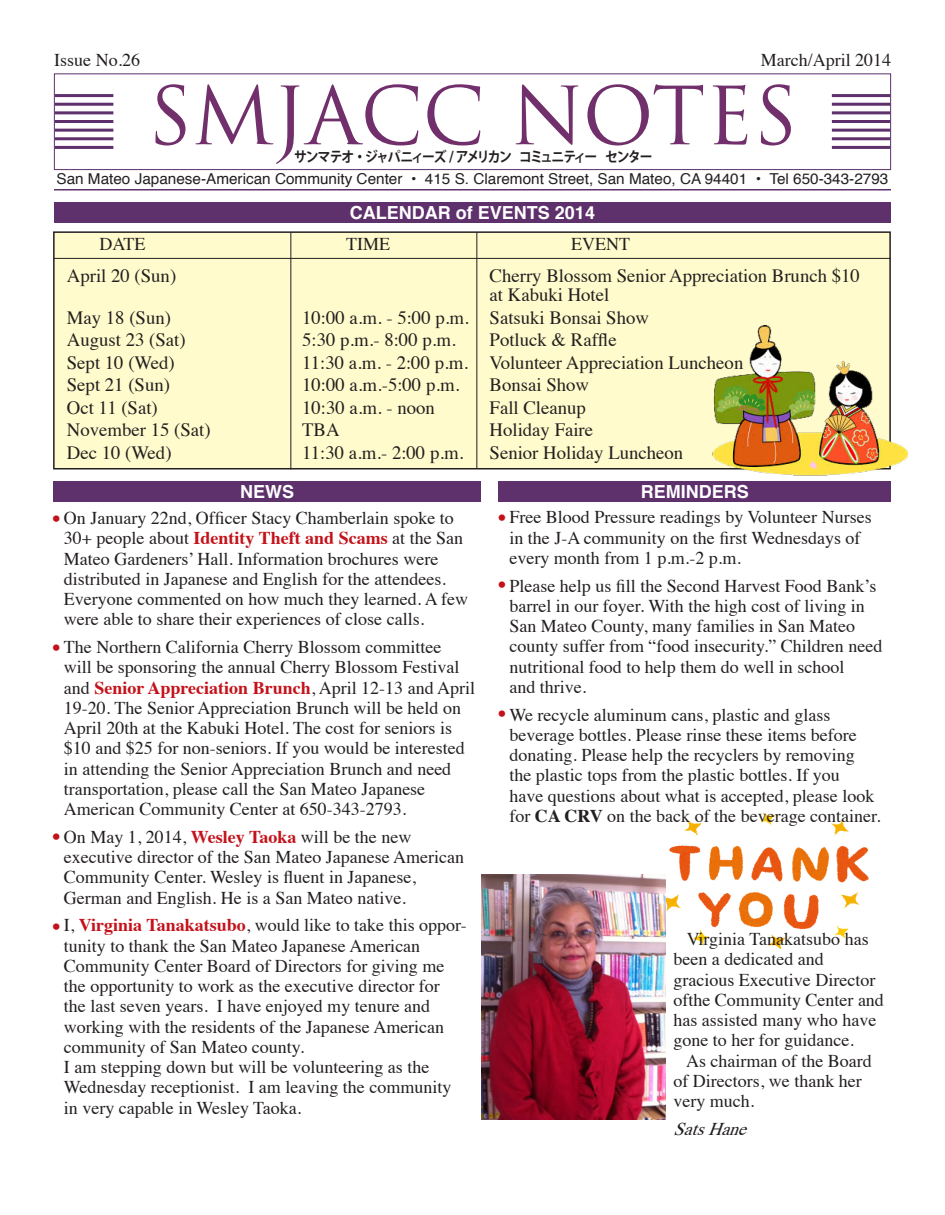
<style>
.page{position:relative;width:945px;height:1215px;background:#fff}
.page>*{position:absolute;margin:0;border:0;box-sizing:border-box;transform-origin:0 0}
.t1{font:78px "Trajan Pro";color:#712f6b}
.t2{font:22.5px "Times";color:#c4121a}
.t3{font:18.75px "Times";color:#231f20}
.t4{font:18px/20.2px "Times";color:#231f20}
.t5{font:700 18px "Helvetica";color:#fff}
.t6{font:italic 18px "Times";color:#231f20}
.t7{font:15px "Helvetica";color:#231f20}
.t8{font:700 14.25px "Koz Go Pro";letter-spacing:-.12em;color:#231f20;scale:.9 1}
.s1{font-weight:700;color:#c4121a}
.s2{font-weight:700}
</style>
<div class="page">
<img style="left:666px;top:812px;width:203px;height:136px">
<svg style="left:54px;top:73px;width:837px;height:97px"></svg>
<hr style="left:55px;top:120px;width:58px;height:3px;background:#5e316c">
<hr style="left:55px;top:129px;width:58px;height:3px;background:#5e316c">
<hr style="left:55px;top:137px;width:58px;height:3px;background:#5e316c">
<hr style="left:55px;top:146px;width:58px;height:3px;background:#5e316c">
<hr style="left:55px;top:111px;width:58px;height:3px;background:#5e316c">
<hr style="left:55px;top:103px;width:58px;height:3px;background:#5e316c">
<hr style="left:55px;top:94px;width:58px;height:3px;background:#5e316c">
<hr style="left:832px;top:120px;width:58px;height:3px;background:#5e316c">
<hr style="left:832px;top:129px;width:58px;height:3px;background:#5e316c">
<hr style="left:832px;top:137px;width:58px;height:3px;background:#5e316c">
<hr style="left:832px;top:146px;width:58px;height:3px;background:#5e316c">
<hr style="left:832px;top:111px;width:58px;height:3px;background:#5e316c">
<hr style="left:832px;top:103px;width:58px;height:3px;background:#5e316c">
<hr style="left:832px;top:94px;width:58px;height:3px;background:#5e316c">
<div style="left:53px;top:231px;width:838px;height:239px;background:#fffbcc"></div>
<hr style="left:54px;top:258px;width:837px;height:1px;background:#231f20">
<hr style="left:290px;top:232px;width:1px;height:238px;background:#231f20">
<hr style="left:476px;top:232px;width:1px;height:237px;background:#231f20">
<div style="left:54px;top:202px;width:837px;height:21px;background:#5e316c"></div>
<hr style="left:54px;top:189px;width:837px;height:1px;background:#5e316c">
<div style="left:499px;top:482px;width:392px;height:20px;background:#5e316c"></div>
<img style="left:482px;top:874px;width:184px;height:246px">
<div style="left:53px;top:481px;width:428px;height:21px;background:#5e316c"></div>
<img style="left:711px;top:323px;width:197px;height:153px">
<p class="t4" style="left:54px;top:48px;width:87px">Issue No.26</p>
<p class="t4" style="left:761px;top:48px;width:132px">March/April 2014</p>
<p class="t1" style="left:148px;top:66px;width:651px">SMJACC NOTES</p>
<p class="t8" style="left:294px;top:147px;width:400px">サンマテオ ・ ジャパニィーズ / アメリカン コミュニティー センター</p>
<p class="t7" style="left:57px;top:167px;width:833px">San Mateo Japanese-American Community Center • 415 S. Claremont Street, San Mateo, CA 94401 • Tel 650-343-2793</p>
<p class="t5" style="left:350px;top:198px;width:247px">CALENDAR of EVENTS 2014</p>
<p class="t4" style="left:100px;top:232px;width:47px">DATE</p>
<p class="t4" style="left:346px;top:232px;width:45px">TIME</p>
<p class="t4" style="left:571px;top:232px;width:60px">EVENT</p>
<p class="t3" style="left:67px;top:258px;width:111px">April 20 (Sun)</p>
<p class="t3" style="left:490px;top:258px;width:372px">Cherry Blossom Senior Appreciation Brunch $10</p>
<p class="t3" style="left:490px;top:277px;width:121px">at Kabuki Hotel</p>
<p class="t3" style="left:67px;top:300px;width:106px">May 18 (Sun)</p>
<p class="t3" style="left:302px;top:300px;width:348px">10:00 a.m. - 5:00 p.m. Satsuki Bonsai Show</p>
<p class="t3" style="left:67px;top:322px;width:120px">August 23 (Sat)</p>
<p class="t3" style="left:302px;top:322px;width:155px">5:30 p.m.- 8:00 p.m.</p>
<p class="t3" style="left:490px;top:322px;width:129px">Potluck &amp; Raffle</p>
<p class="t3" style="left:67px;top:345px;width:109px">Sept 10 (Wed)</p>
<p class="t3" style="left:302px;top:345px;width:443px">11:30 a.m. - 2:00 p.m. Volunteer Appreciation Luncheon</p>
<p class="t3" style="left:67px;top:367px;width:105px">Sept 21 (Sun)</p>
<p class="t3" style="left:302px;top:367px;width:159px">10:00 a.m.-5:00 p.m.</p>
<p class="t3" style="left:490px;top:367px;width:101px">Bonsai Show</p>
<p class="t3" style="left:67px;top:390px;width:92px">Oct 11 (Sat)</p>
<p class="t3" style="left:302px;top:390px;width:134px">10:30 a.m. - noon</p>
<p class="t3" style="left:490px;top:390px;width:98px">Fall Cleanup</p>
<p class="t3" style="left:67px;top:412px;width:145px">November 15 (Sat)</p>
<p class="t3" style="left:302px;top:412px;width:39px">TBA</p>
<p class="t3" style="left:490px;top:412px;width:105px">Holiday Faire</p>
<p class="t3" style="left:67px;top:435px;width:106px">Dec 10 (Wed)</p>
<p class="t3" style="left:302px;top:435px;width:163px">11:30 a.m.- 2:00 p.m.</p>
<p class="t3" style="left:490px;top:435px;width:195px">Senior Holiday Luncheon</p>
<p class="t5" style="left:240px;top:477px;width:55px">NEWS</p>
<p class="t4" style="left:64px;top:506px;width:401px">On January 22nd, Officer Stacy Chamberlain spoke to<br>30+ people about <span class="s1">Identity Theft and Scams</span> at the San<br>Mateo Gardeners’ Hall. Information brochures were</p>
<p class="t4" style="left:64px;top:567px;width:406px">distributed in Japanese and English for the attendees.<br>Everyone commented on how much they learned. A few were able to share their experiences of close calls.</p>
<p class="t4" style="left:64px;top:635px;width:379px">The Northern California Cherry Blossom committee</p>
<p class="t4" style="left:64px;top:656px;width:413px">will be sponsoring the annual Cherry Blossom Festival and <span class="s1">Senior Appreciation Brunch</span>, April 12-13 and April 19-20. The Senior Appreciation Brunch will be held on April 20th at the Kabuki Hotel. The cost for seniors is $10 and $25 for non-seniors. If you would be interested in attending the Senior Appreciation Brunch and need transportation, please call the San Mateo Japanese</p>
<p class="t4" style="left:64px;top:797px;width:344px">American Community Center at 650-343-2793.</p>
<p class="t4" style="left:64px;top:825px;width:349px">On May 1, 2014, <span class="s1">Wesley Taoka</span> will be the new</p>
<p class="t4" style="left:64px;top:845px;width:402px">executive director of the San Mateo Japanese American</p>
<p class="t4" style="left:64px;top:866px;width:354px">Community Center. Wesley is fluent in Japanese,</p>
<p class="t4" style="left:64px;top:886px;width:343px">German and English. He is a San Mateo native.</p>
<p class="t4" style="left:64px;top:914px;width:405px">I, <span class="s1">Virginia Tanakatsubo</span>, would like to take this oppor&shy;tunity to thank the San Mateo Japanese American</p>
<p class="t4" style="left:64px;top:954px;width:382px">Community Center Board of Directors for giving me</p>
<p class="t4" style="left:64px;top:974px;width:377px">the opportunity to work as the executive director for</p>
<p class="t4" style="left:64px;top:995px;width:368px">the last seven years. I have enjoyed my tenure and</p>
<p class="t4" style="left:64px;top:1015px;width:382px">working with the residents of the Japanese American community of San Mateo county.</p>
<p class="t4" style="left:64px;top:1055px;width:389px">I am stepping down but will be volunteering as the<br>Wednesday receptionist. I am leaving the community</p>
<p class="t4" style="left:64px;top:1096px;width:239px">in very capable in Wesley Taoka.</p>
<p class="t2" style="left:53px;top:497px;width:9px">•</p>
<p class="t2" style="left:53px;top:626px;width:9px">•</p>
<p class="t2" style="left:53px;top:815px;width:9px">•</p>
<p class="t2" style="left:53px;top:905px;width:9px">•</p>
<p class="t5" style="left:641px;top:477px;width:109px">REMINDERS</p>
<p class="t4" style="left:509px;top:506px;width:364px">Free Blood Pressure readings by Volunteer Nurses</p>
<p class="t4" style="left:509px;top:526px;width:353px">in the J-A community on the first Wednesdays of every month from 1 p.m.-2 p.m.</p>
<p class="t4" style="left:509px;top:574px;width:374px">Please help us fill the Second Harvest Food Bank’s barrel in our foyer. With the high cost of living in San Mateo County, many families in San Mateo county suffer from “food insecurity.” Children need nutritional food to help them do well in school</p>
<p class="t4" style="left:509px;top:675px;width:78px">and thrive.</p>
<p class="t4" style="left:509px;top:703px;width:322px">We recycle aluminum cans, plastic and glass</p>
<p class="t4" style="left:509px;top:723px;width:349px">beverage bottles. Please rinse these items before donating. Please help the recyclers by removing</p>
<p class="t4" style="left:509px;top:764px;width:332px">the plastic tops from the plastic bottles. If you</p>
<p class="t4" style="left:509px;top:784px;width:373px">have questions about what is accepted, please look for <span class="s2">CA CRV</span> on the back of the beverage container.</p>
<p class="t2" style="left:498px;top:496px;width:9px">•</p>
<p class="t2" style="left:498px;top:564px;width:9px">•</p>
<p class="t2" style="left:498px;top:693px;width:9px">•</p>
<p class="t4" style="left:674px;top:927px;width:197px;text-indent:13px">Virginia Tanakatsubo has been a dedicated and</p>
<p class="t4" style="left:674px;top:968px;width:212px">gracious Executive Director ofthe Community Center and has assisted many who have gone to her for guidance.</p>
<p class="t4" style="left:674px;top:1049px;width:200px;text-indent:13px">As chairman of the Board of Directors, we thank her very much.</p>
<p class="t6" style="left:674px;top:1112px;width:85px">SatsHane</p>
</div>
